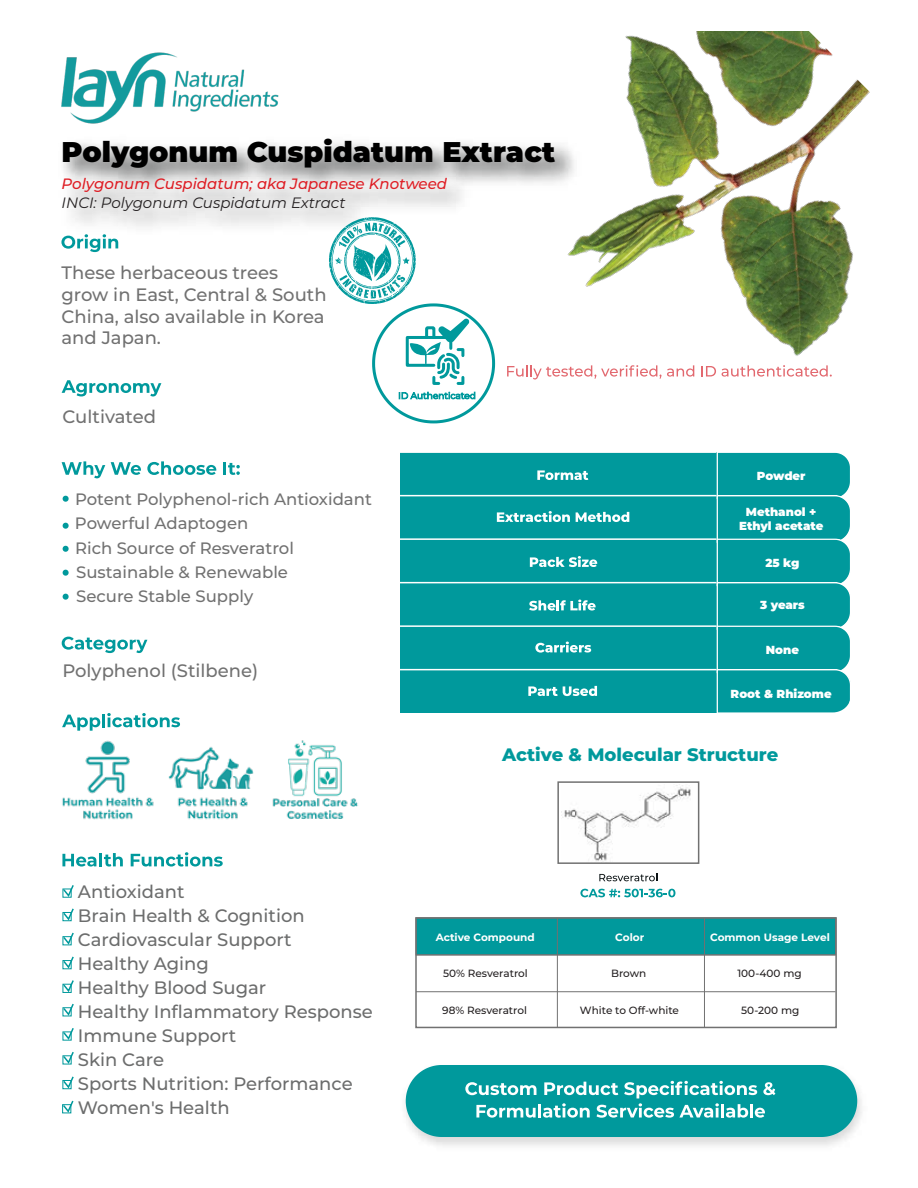
<style>
.page{position:relative;width:918px;height:1188px;background:#fff}
.page>*{position:absolute;margin:0;border:0;box-sizing:border-box;transform-origin:0 0}
.t1{font:900 28.5px "Montserrat";color:#000}
.t2{font:500 18px/24px "Montserrat";color:#6c6d6d}
.t3{font:500 18px/21.6px "Montserrat";color:#717171}
.t4{font:800 18px "Montserrat";color:#00999c}
.t5{font:500 16.5px/24.5px "Montserrat";color:#717171}
.t6{font:italic 500 15px "Montserrat";color:#df1f26}
.t7{font:italic 15px "Montserrat";color:#231f20}
.t8{font:900 11.7px/14px "Montserrat";color:#fff;text-align:center}
.t9{font:500 10.5px "Montserrat";color:#231f20}
.t10{font:700 10.5px "Montserrat";color:#fff}
</style>
<div class="page">
<svg style="left:61px;top:52px;width:218px;height:72px"></svg>
<svg style="left:62px;top:853px;width:61px;height:14px"></svg>
<svg style="left:131px;top:852px;width:92px;height:15px"></svg>
<svg style="left:329px;top:245px;width:13px;height:47px"></svg>
<svg style="left:62px;top:713px;width:79px;height:18px"></svg>
<svg style="left:62px;top:461px;width:43px;height:17px"></svg>
<svg style="left:111px;top:462px;width:30px;height:13px"></svg>
<svg style="left:147px;top:461px;width:69px;height:14px"></svg>
<svg style="left:223px;top:462px;width:17px;height:13px"></svg>
<svg style="left:63px;top:523px;width:6px;height:6px"></svg>
<svg style="left:63px;top:496px;width:6px;height:6px"></svg>
<svg style="left:63px;top:594px;width:6px;height:6px"></svg>
<svg style="left:63px;top:570px;width:6px;height:6px"></svg>
<svg style="left:63px;top:546px;width:6px;height:6px"></svg>
<svg style="left:405px;top:1089px;width:457px;height:57px;fill:#e9e9e9"></svg>
<svg style="left:406px;top:1065px;width:451px;height:72px;background:#22a6a9"></svg>
<svg style="left:342px;top:31px;width:528px;height:393px"></svg>
<img style="left:561px;top:785px;width:130px;height:76px">
<div style="left:557px;top:781px;width:142px;height:83px;border:2px solid #717171"></div>
<svg style="left:62px;top:245px;width:56px;height:7px"></svg>
<svg style="left:62px;top:380px;width:99px;height:16px"></svg>
<svg style="left:62px;top:637px;width:85px;height:16px"></svg>
<svg style="left:580px;top:889px;width:95px;height:8px"></svg>
<svg style="left:599px;top:874px;width:58px;height:7px"></svg>
<img style="left:63px;top:125px;width:525px;height:77px">
<img style="left:63px;top:164px;width:417px;height:62px">
<svg style="left:62px;top:908px;width:12px;height:14px"></svg>
<svg style="left:62px;top:932px;width:12px;height:14px"></svg>
<svg style="left:62px;top:956px;width:12px;height:14px"></svg>
<svg style="left:62px;top:885px;width:12px;height:13px"></svg>
<svg style="left:62px;top:1003px;width:12px;height:14px"></svg>
<svg style="left:62px;top:1028px;width:12px;height:13px"></svg>
<svg style="left:62px;top:1052px;width:12px;height:13px"></svg>
<svg style="left:62px;top:1076px;width:12px;height:14px"></svg>
<svg style="left:62px;top:1100px;width:12px;height:14px"></svg>
<svg style="left:62px;top:980px;width:12px;height:13px"></svg>
<div style="left:416px;top:918px;width:420px;height:37px;background:#00999c;border:1px solid #717171"></div>
<div style="left:415px;top:917px;width:422px;height:111px;border:2px solid #717171"></div>
<hr style="left:416px;top:955px;width:419px;height:1px;background:#717171">
<hr style="left:416px;top:991px;width:419px;height:1px;background:#717171">
<hr style="left:416px;top:1027px;width:419px;height:1px;background:#717171">
<hr style="left:557px;top:918px;width:1px;height:109px;background:#717171">
<hr style="left:704px;top:918px;width:1px;height:109px;background:#717171">
<img style="left:280px;top:740px;width:78px;height:79px">
<img style="left:61px;top:183px;width:318px;height:62px">
<img style="left:142px;top:713px;width:138px;height:107px">
<img style="left:62px;top:734px;width:113px;height:86px">
<div style="left:400px;top:452px;width:316px;height:49px;background:#00999c"></div>
<hr style="left:400px;top:451px;width:316px;height:2px;background:#fff">
<div style="left:400px;top:496px;width:316px;height:49px;background:#00999c"></div>
<hr style="left:400px;top:495px;width:316px;height:1px;background:#fff">
<div style="left:400px;top:539px;width:316px;height:49px;background:#00999c"></div>
<hr style="left:400px;top:538px;width:316px;height:2px;background:#fff">
<div style="left:400px;top:583px;width:316px;height:49px;background:#00999c"></div>
<hr style="left:400px;top:582px;width:316px;height:1px;background:#fff">
<div style="left:400px;top:626px;width:316px;height:49px;background:#00999c"></div>
<hr style="left:400px;top:625px;width:316px;height:2px;background:#fff">
<div style="left:400px;top:670px;width:316px;height:42px;background:#00999c"></div>
<hr style="left:400px;top:669px;width:316px;height:1px;background:#fff">
<svg style="left:716px;top:452px;width:134px;height:261px;background:#0c9da0"></svg>
<svg style="left:537px;top:470px;width:51px;height:10px"></svg>
<svg style="left:497px;top:511px;width:73px;height:11px"></svg>
<svg style="left:576px;top:512px;width:53px;height:10px"></svg>
<svg style="left:530px;top:556px;width:67px;height:11px"></svg>
<svg style="left:529px;top:600px;width:67px;height:11px"></svg>
<svg style="left:535px;top:642px;width:56px;height:11px"></svg>
<svg style="left:528px;top:686px;width:69px;height:10px"></svg>
<h1 class="t1" style="left:62px;top:130px;width:495px">Polygonum Cuspidatum Extract</h1>
<p class="t6" style="left:62px;top:173px;width:387px">Polygonum Cuspidatum; aka Japanese Knotweed</p>
<p class="t7" style="left:62px;top:193px;width:285px">INCI: Polygonum Cuspidatum Extract</p>
<p class="t3" style="left:62px;top:262px;width:267px">These herbaceous trees grow in East, Central &amp; South<br>China, also available in Korea and Japan.</p>
<p class="t3" style="left:62px;top:405px;width:95px">Cultivated</p>
<p class="t5" style="left:75px;top:487px;width:298px">Potent Polyphenol-rich Antioxidant</p>
<p class="t5" style="left:75px;top:511px;width:221px">Powerful Adaptogen<br>Rich Source of Resveratrol<br>Sustainable &amp; Renewable<br>Secure Stable Supply</p>
<p class="t3" style="left:62px;top:659px;width:197px">Polyphenol (Stilbene)</p>
<p class="t2" style="left:78px;top:879px;width:296px">Antioxidant<br>Brain Health &amp; Cognition<br>Cardiovascular Support<br>Healthy Aging<br>Healthy Blood Sugar<br>Healthy Inflammatory Response<br>Immune Support<br>Skin Care<br>Sports Nutrition: Performance<br>Women's Health</p>
<p class="t8" style="left:757px;top:468px;width:50px">Powder</p>
<p class="t8" style="left:739px;top:504px;width:86px">Methanol +<br>Ethyl acetate</p>
<p class="t8" style="left:765px;top:555px;width:36px">25 kg</p>
<p class="t8" style="left:760px;top:597px;width:46px">3 years</p>
<p class="t8" style="left:766px;top:642px;width:35px">None</p>
<p class="t8" style="left:731px;top:686px;width:103px">Root &amp; Rhizome</p>
<p class="t4" style="left:502px;top:741px;width:278px">Active &amp; Molecular Structure</p>
<p class="t10" style="left:436px;top:930px;width:101px">Active Compound</p>
<p class="t10" style="left:615px;top:930px;width:30px">Color</p>
<p class="t10" style="left:710px;top:930px;width:121px">Common Usage Level</p>
<p class="t9" style="left:443px;top:966px;width:86px">50% Resveratrol</p>
<p class="t9" style="left:442px;top:1003px;width:86px">98% Resveratrol</p>
<p class="t9" style="left:737px;top:966px;width:66px">100-400 mg</p>
<p class="t9" style="left:741px;top:1003px;width:60px">50-200 mg</p>
<p class="t9" style="left:611px;top:966px;width:37px">Brown</p>
<p class="t9" style="left:580px;top:1003px;width:101px">White to Off-white</p>
</div>
